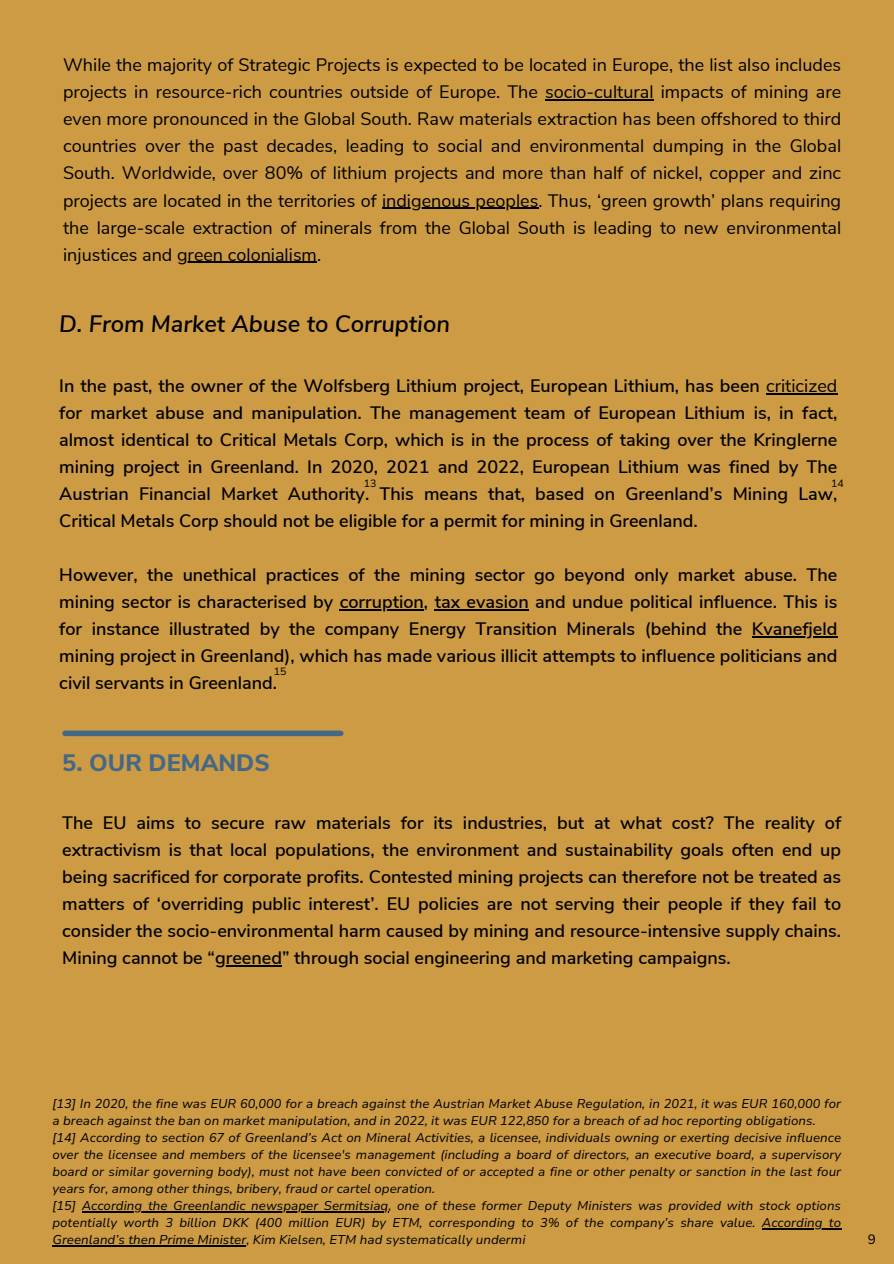
<style>
.page{position:relative;width:894px;height:1264px;background:#fff}
.page>*{position:absolute;margin:0;border:0;box-sizing:border-box;transform-origin:0 0}
.t1{font:italic 600 23.7px "Nunito Sans";color:#000}
.t2{font:800 23.7px "Nunito Sans";color:#456887}
.t3{font:600 18px/27px "Nunito Sans";color:#000;text-align:justify}
.t4{font:18px/27px "Nunito Sans";color:#000;text-align:justify}
.t5{font:13.5px "Nunito Sans 10 pt";color:#000}
.t6{font:italic 12.75px/17px "Nunito Sans 10 pt";color:#000}
.t7{font:10.5px "Nunito Sans 10 pt";color:#000}
.s1{font-weight:400}
</style>
<div class="page">
<div style="left:0;top:0;width:893px;height:1263px;background:#cc9b44"></div>
<hr style="left:545px;top:100px;width:108px;height:1px;background:#000">
<hr style="left:382px;top:208px;width:156px;height:1px;background:#000">
<hr style="left:177px;top:262px;width:140px;height:1px;background:#000">
<hr style="left:765px;top:393px;width:72px;height:1px;background:#000">
<hr style="left:339px;top:609px;width:85px;height:1px;background:#000">
<hr style="left:434px;top:609px;width:94px;height:1px;background:#000">
<hr style="left:751px;top:636px;width:86px;height:1px;background:#000">
<hr style="left:82px;top:1211px;width:306px;height:1px;background:#000">
<hr style="left:761px;top:1228px;width:79px;height:1px;background:#000">
<hr style="left:52px;top:1245px;width:194px;height:1px;background:#000">
<div style="left:65px;top:730px;width:275px;height:6px;background:#456887"></div>
<hr style="left:215px;top:965px;width:67px;height:1px;background:#000">
<p class="t4" style="left:63px;top:52px;width:779px">While the majority of Strategic Projects is expected to be located in Europe, the list also includes projects in resource-rich countries outside of Europe. The socio-cultural impacts of mining are even more pronounced in the Global South. Raw materials extraction has been offshored to third countries over the past decades, leading to social and environmental dumping in the Global South. Worldwide, over 80% of lithium projects and more than half of nickel, copper and zinc projects are located in the territories of indigenous peoples. Thus, ‘green growth’ plans requiring the large-scale extraction of minerals from the Global South is leading to new environmental injustices and green colonialism.</p>
<h1 class="t1" style="left:59px;top:308px;width:392px">D. From Market Abuse to Corruption</h1>
<p class="t3" style="left:59px;top:373px;width:779px">In the past, the owner of the Wolfsberg Lithium project, European Lithium, has been <span class="s1">criticized </span>for market abuse and manipulation. The management team of European Lithium is, in fact, almost identical to Critical Metals Corp, which is in the process of taking over the Kringlerne mining project in Greenland. In 2020, 2021 and 2022, European Lithium was fined by The Austrian Financial Market Authority. This means that, based on Greenland’s Mining Law, Critical Metals Corp should not be eligible for a permit for mining in Greenland.</p>
<p class="t3" style="left:59px;top:562px;width:779px">However, the unethical practices of the mining sector go beyond only market abuse. The mining sector is characterised by corruption, tax evasion and undue political influence. This is for instance illustrated by the company Energy Transition Minerals (behind the Kvanefjeld mining project in Greenland), which has made various illicit attempts to influence politicians and civil servants in Greenland.</p>
<p class="t7" style="left:364px;top:476px;width:14px">13</p>
<p class="t7" style="left:830px;top:476px;width:14px">14</p>
<p class="t7" style="left:274px;top:664px;width:14px">15</p>
<h1 class="t2" style="left:62px;top:747px;width:209px">5. OUR DEMANDS</h1>
<p class="t3" style="left:62px;top:809px;width:780px">The EU aims to secure raw materials for its industries, but at what cost? The reality of extractivism is that local populations, the environment and sustainability goals often end up being sacrificed for corporate profits. Contested mining projects can therefore not be treated as matters of ‘overriding public interest’. EU policies are not serving their people if they fail to consider the socio-environmental harm caused by mining and resource-intensive supply chains.<br>Mining cannot be “greened” through social engineering and marketing campaigns.</p>
<p class="t6" style="left:52px;top:1095px;width:790px">[13] In 2020, the fine was EUR 60,000 for a breach against the Austrian Market Abuse Regulation, in 2021, it was EUR 160,000 for a breach against the ban on market manipulation, and in 2022, it was EUR 122,850 for a breach of ad hoc reporting obligations. [14] According to section 67 of Greenland’s Act on Mineral Activities, a licensee, individuals owning or exerting decisive influence over the licensee and members of the licensee's management (including a board of directors, an executive board, a supervisory board or similar governing body), must not have been convicted of or accepted a fine or other penalty or sanction in the last four years for, among other things, bribery, fraud or cartel operation.<br>[15] According the Greenlandic newspaper Sermitsiaq, one of these former Deputy Ministers was provided with stock options potentially worth 3 billion DKK (400 million EUR) by ETM, corresponding to 3% of the company’s share value. According to Greenland’s then Prime Minister, Kim Kielsen, ETM had systematically undermi</p>
<p class="t5" style="left:867px;top:1230px;width:10px">9</p>
</div>
